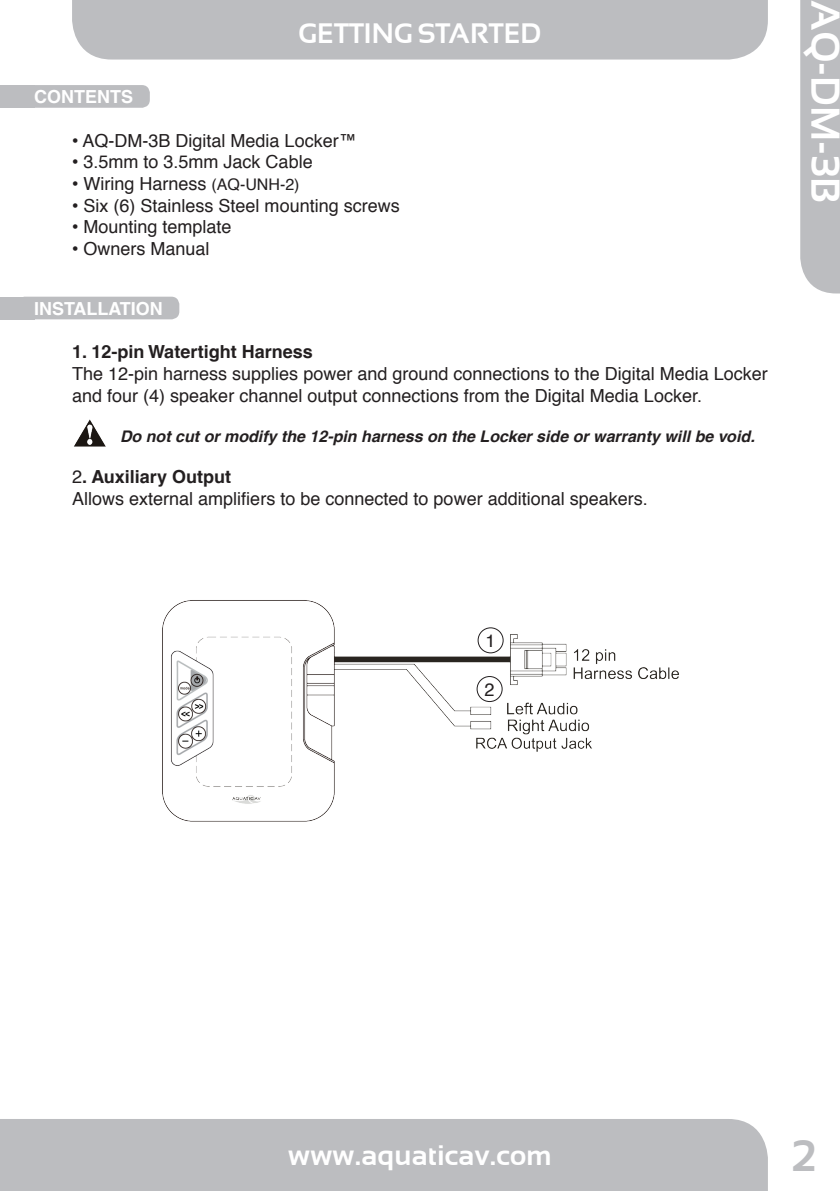
<style>
.page{position:relative;width:840px;height:1191px;background:#fff}
.page>*{position:absolute;margin:0;border:0;box-sizing:border-box;transform-origin:0 0}
.t1{font:700 44px "Sansation";color:#bcbdc0}
.t2{font:700 40px "Sansation";color:#fff}
.t3{font:700 28px "Sansation";letter-spacing:.005em;color:#fff}
.t4{font:18px/21.6px "Helvetica";color:#231f20}
.t5{font:700 18px "Helvetica";color:#231f20}
.t6{font:700 18px "Helvetica";color:#fff}
.t7{font:italic 700 16px "Helvetica";color:#231f20}
.s1{font-family:"Arial"}
.s2{font-size:16px}
.s3{font-weight:700}
</style>
<div class="page">
<img style="left:162px;top:600px;width:517px;height:222px">
<div style="left:477px;top:627px;width:26px;height:26px;border:1px solid #231f20;border-radius:50%"></div>
<div style="left:476px;top:676px;width:26px;height:26px;border:1px solid #231f20;border-radius:50%"></div>
<div style="left:0;top:1119px;width:767px;height:72px;background:#bcbdc0"></div>
<div style="left:72px;top:0;width:695px;height:60px;background:#bcbdc0"></div>
<div style="left:800px;top:0;width:39px;height:293px;background:#bcbdc0"></div>
<div style="left:17px;top:85px;width:133px;height:23px;background:#bcbdc0;border-radius:8px"></div>
<div style="left:0;top:85px;width:34px;height:23px;background:#bcbdc0"></div>
<div style="left:17px;top:297px;width:162px;height:22px;background:#bcbdc0;border-radius:8px"></div>
<div style="left:0;top:297px;width:34px;height:22px;background:#bcbdc0"></div>
<img style="left:74px;top:419px;width:32px;height:28px">
<p class="t6" style="left:34px;top:86px;width:101px">CONTENTS</p>
<h3 class="t3" style="left:298px;top:17px;width:245px">GETTING STARTED</h3>
<p class="t4" style="left:72px;top:130px;width:286px"><span class="s1">•</span> AQ-DM-3B Digital Media Locker™</p>
<p class="t4" style="left:72px;top:152px;width:242px"><span class="s1">•</span> 3.5mm to 3.5mm Jack Cable</p>
<p class="t4" style="left:72px;top:173px;width:229px"><span class="s1">•</span> Wiring Harness <span class="s2">(AQ-UNH-2)</span></p>
<p class="t4" style="left:72px;top:195px;width:329px"><span class="s1">•</span> Six (6) Stainless Steel mounting screws</p>
<p class="t4" style="left:72px;top:217px;width:161px"><span class="s1">•</span> Mounting template</p>
<p class="t4" style="left:72px;top:238px;width:139px"><span class="s1">•</span> Owners Manual</p>
<p class="t6" style="left:34px;top:297px;width:12px">installation</p>
<p class="t5" style="left:72px;top:341px;width:242px">1. 12-pin Watertight Harness</p>
<p class="t4" style="left:72px;top:363px;width:697px">The 12-pin harness supplies power and ground connections to the Digital Media Locker and four (4) speaker channel output connections from the Digital Media Locker.</p>
<p class="t7" style="left:120px;top:427px;width:636px">Do not cut or modify the 12-pin harness on the Locker side or warranty will be void.</p>
<p class="t4" style="left:72px;top:467px;width:577px">2<span class="s3">. Auxiliary Output<br></span>Allows external amplifiers to be connected to power additional speakers.</p>
<h2 class="t2" style="left:847px;top:0;width:204px;rotate:90deg">AQ-DM-3B</h2>
<p class="t4" style="left:485px;top:630px;width:12px">1</p>
<p class="t4" style="left:484px;top:679px;width:12px">2</p>
<h3 class="t3" style="left:288px;top:1139px;width:265px">www.aquaticav.com</h3>
<h1 class="t1" style="left:790px;top:1130px;width:27px">2</h1>
</div>
